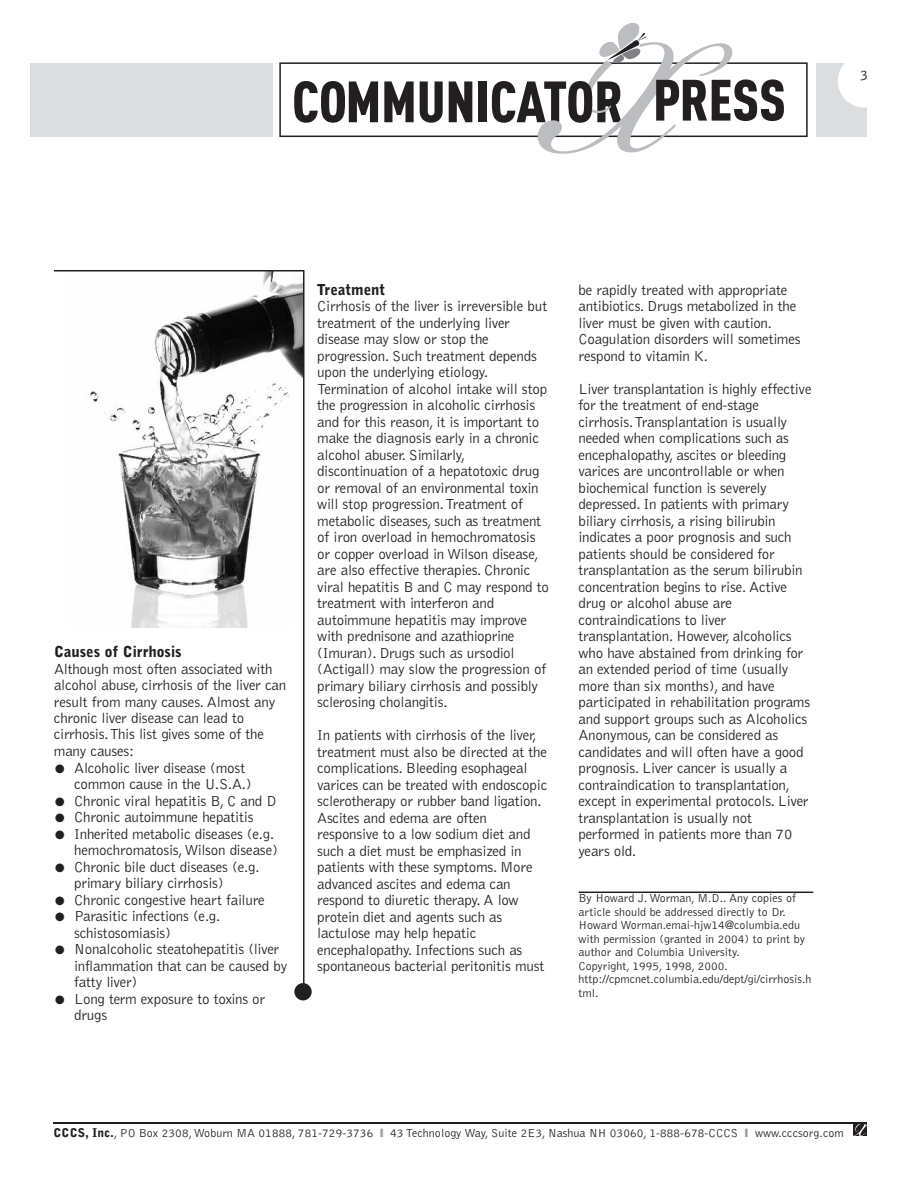
<style>
.page{position:relative;width:918px;height:1188px;background:#fff}
.page>*{position:absolute;margin:0;border:0;box-sizing:border-box;transform-origin:0 0}
.t1{font:300 15px/16.5px "Bell Gothic";letter-spacing:-.015em;color:#231f20}
.t2{font:900 15px "Bell Gothic BT";color:#231f20}
.t3{font:300 12px/13.5px "Bell Gothic";color:#231f20}
.s1{font-family:"Bell Gothic BT";font-weight:900}
.s2{color:#9d9fa2}
</style>
<div class="page">
<div style="left:30px;top:63px;width:242px;height:73px;background:#dcdddf"></div>
<div style="left:817px;top:63px;width:50px;height:73px;background:#dcdddf"></div>
<div style="left:838px;top:54px;width:53px;height:54px;background:#fff;border-radius:50%"></div>
<svg style="left:279px;top:23px;width:529px;height:131px"></svg>
<svg style="left:854px;top:1123px;width:13px;height:13px"></svg>
<hr style="left:54px;top:1122px;width:812px;height:1px;background:#231f20">
<img style="left:89px;top:272px;width:214px;height:356px">
<hr style="left:303px;top:270px;width:2px;height:720px;background:#231f20">
<div style="left:294px;top:983px;width:18px;height:17px;background:#231f20;border-radius:50%"></div>
<hr style="left:54px;top:270px;width:250px;height:2px;background:#231f20">
<hr style="left:579px;top:892px;width:234px;height:1px;background:#231f20">
<p class="t1" style="left:860px;top:68px;width:10px">3</p>
<p class="t2" style="left:54px;top:646px;width:129px">Causes of Cirrhosis</p>
<p class="t1" style="left:54px;top:661px;width:234px">Although most often associated with alcohol abuse, cirrhosis of the liver can result from many causes. Almost any chronic liver disease can lead to cirrhosis.This list gives some of the many causes:</p>
<p class="t1" style="left:74px;top:760px;width:179px;text-indent:-19px">● Alcoholic liver disease (most common cause in the U.S.A.)</p>
<p class="t1" style="left:55px;top:793px;width:223px">● Chronic viral hepatitis B, C and D</p>
<p class="t1" style="left:55px;top:810px;width:200px">● Chronic autoimmune hepatitis</p>
<p class="t1" style="left:55px;top:826px;width:224px;text-align:right">● Inherited metabolic diseases (e.g. hemochromatosis,Wilson disease)</p>
<p class="t1" style="left:74px;top:859px;width:187px;text-indent:-19px">● Chronic bile duct diseases (e.g. primary biliary cirrhosis)</p>
<p class="t1" style="left:55px;top:892px;width:211px">● Chronic congestive heart failure</p>
<p class="t1" style="left:74px;top:909px;width:148px;text-indent:-19px">● Parasitic infections (e.g. schistosomiasis)</p>
<p class="t1" style="left:74px;top:942px;width:215px;text-indent:-19px">● Nonalcoholic steatohepatitis (liver inflammation that can be caused by fatty liver)</p>
<p class="t1" style="left:74px;top:991px;width:193px;text-indent:-19px">● Long term exposure to toxins or drugs</p>
<p class="t2" style="left:317px;top:284px;width:70px">Treatment</p>
<p class="t1" style="left:317px;top:299px;width:233px">Cirrhosis of the liver is irreversible but treatment of the underlying liver disease may slow or stop the progression. Such treatment depends upon the underlying etiology.<br>Termination of alcohol intake will stop the progression in alcoholic cirrhosis and for this reason, it is important to make the diagnosis early in a chronic alcohol abuser. Similarly, discontinuation of a hepatotoxic drug or removal of an environmental toxin will stop progression.Treatment of metabolic diseases, such as treatment of iron overload in hemochromatosis or copper overload in Wilson disease, are also effective therapies. Chronic viral hepatitis B and C may respond to treatment with interferon and autoimmune hepatitis may improve with prednisone and azathioprine (Imuran). Drugs such as ursodiol (Actigall) may slow the progression of primary biliary cirrhosis and possibly sclerosing cholangitis.</p>
<p class="t1" style="left:317px;top:728px;width:232px">In patients with cirrhosis of the liver, treatment must also be directed at the complications. Bleeding esophageal varices can be treated with endoscopic sclerotherapy or rubber band ligation.<br>Ascites and edema are often responsive to a low sodium diet and such a diet must be emphasized in patients with these symptoms. More advanced ascites and edema can respond to diuretic therapy. A low protein diet and agents such as lactulose may help hepatic encephalopathy. Infections such as spontaneous bacterial peritonitis must</p>
<p class="t1" style="left:579px;top:282px;width:224px">be rapidly treated with appropriate antibiotics. Drugs metabolized in the liver must be given with caution.<br>Coagulation disorders will sometimes respond to vitamin K.</p>
<p class="t1" style="left:579px;top:381px;width:235px">Liver transplantation is highly effective for the treatment of end-stage cirrhosis.Transplantation is usually needed when complications such as encephalopathy, ascites or bleeding varices are uncontrollable or when biochemical function is severely depressed. In patients with primary biliary cirrhosis, a rising bilirubin indicates a poor prognosis and such patients should be considered for transplantation as the serum bilirubin concentration begins to rise. Active drug or alcohol abuse are contraindications to liver transplantation. However, alcoholics who have abstained from drinking for an extended period of time (usually more than six months), and have participated in rehabilitation programs and support groups such as Alcoholics Anonymous, can be considered as candidates and will often have a good prognosis. Liver cancer is usually a contraindication to transplantation, except in experimental protocols. Liver transplantation is usually not performed in patients more than 70 years old.</p>
<p class="t3" style="left:579px;top:892px;width:234px">By Howard J. Worman, M.D.. Any copies of article should be addressed directly to Dr.<br>Howard Worman.emai-hjw14@columbia.edu with permission (granted in 2004) to print by author and Columbia University.<br>Copyright, 1995, 1998, 2000. http://cpmcnet.columbia.edu/dept/gi/cirrhosis.h tml.</p>
<p class="t3" style="left:54px;top:1127px;width:792px"><span class="s1">CCCS, Inc.</span>, PO Box 2308,Woburn MA 01888, 781-729-3736 <span class="s2">❙</span> 43 Technology Way, Suite 2E3, Nashua NH 03060, 1-888-678-CCCS <span class="s2">❙</span> www.cccsorg.com</p>
</div>
